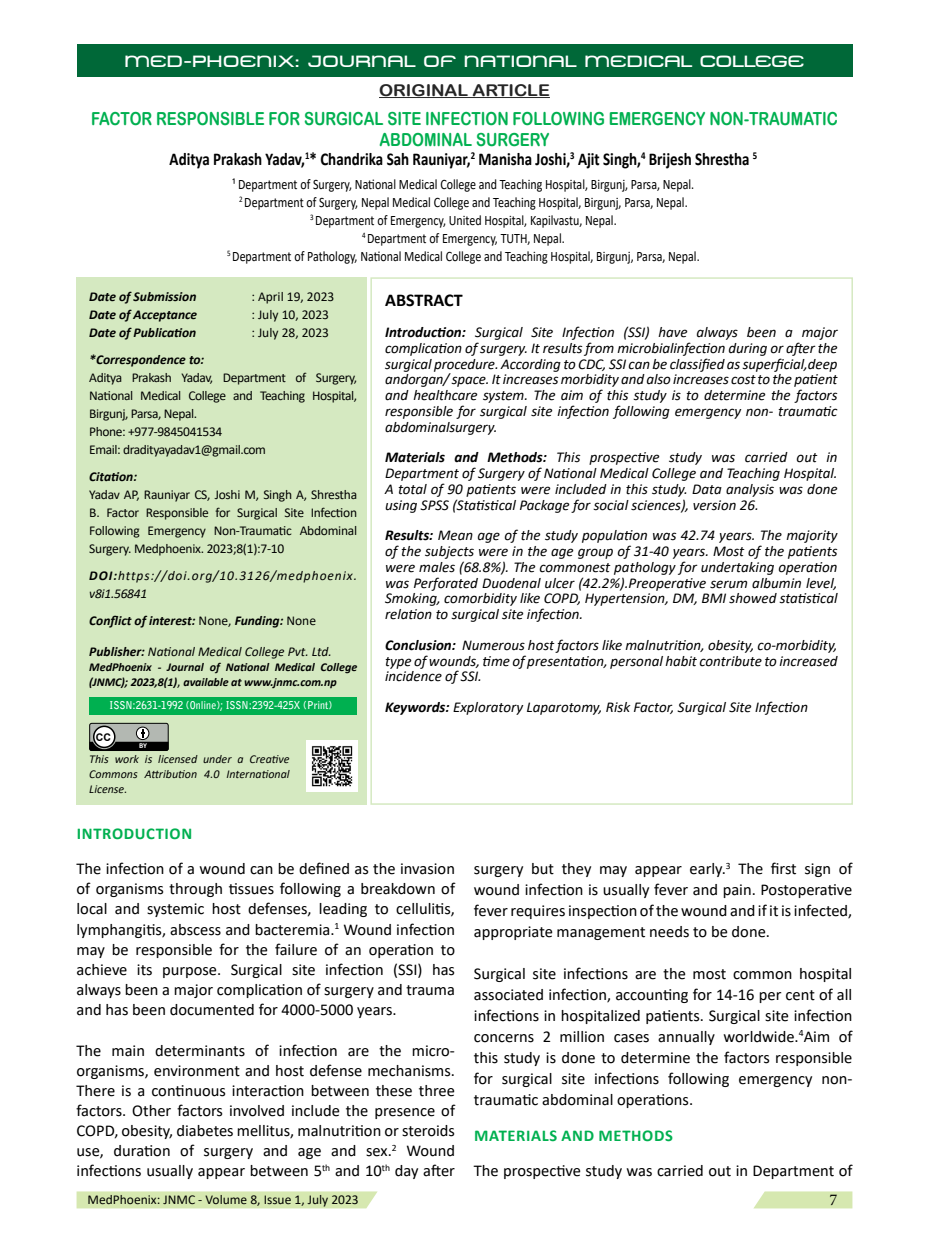
<style>
.page{position:relative;width:929px;height:1253px;background:#fff}
.page>*{position:absolute;margin:0;border:0;box-sizing:border-box;transform-origin:0 0}
.t1{font:18px/21px "Arial Rounded MT Bold";color:#00b050;text-align:center;scale:.83 1}
.t2{font:700 18px "Calibri";color:#000;scale:.83 1}
.t3{font:700 18px "Calibri";color:#000}
.t4{font:16.5px/20.1px "Calibri";color:#000;text-align:justify}
.t5{font:700 16.5px "Calibri";letter-spacing:.04em;color:#00b050}
.t6{font:16.5px "Minion Pro";color:#000}
.t7{font:16.2px "Metro DF";color:#fff;scale:1.1 1}
.t8{font:16.2px "Arial Rounded MT Bold";color:#262626;scale:1.1 1}
.t9{font:italic 15px/15.8px "Calibri";color:#000;text-align:justify}
.t10{font:14.4px/18px "Calibri";color:#000;text-align:center;scale:.83 1}
.t11{font:13.5px/18px "Calibri";letter-spacing:-.03em;color:#000}
.t12{font:italic 700 13.5px "Calibri";color:#000}
.t13{font:13.5px "Calibri";color:#000}
.t14{font:italic 13.5px/18px "Calibri";letter-spacing:.07em;color:#000}
.t15{font:italic 13.5px "Calibri";color:#000}
.t16{font:italic 700 12px/15px "Calibri";color:#000}
.t17{font:italic 12px/15px "Calibri";color:#000;text-align:justify}
.t18{font:700 10.8px "Bell Gothic Std";color:#fff;scale:.92 1}
.t19{font:700 10.5px "Arial";color:#000}
.t20{font:700 7.5px "Calibri";color:#fff}
.s1{font-weight:700}
.s2{font-weight:400;font-style:normal}
.s3{font-weight:400;font-style:normal;font-size:13.5px}
</style>
<div class="page">
<svg style="left:77px;top:1191px;width:301px;height:17px"></svg>
<svg style="left:754px;top:1191px;width:98px;height:17px"></svg>
<div style="left:77px;top:44px;width:775px;height:33px;background:#006838"></div>
<div style="left:77px;top:277px;width:290px;height:528px;background:#d5e9c1"></div>
<div style="left:370px;top:277px;width:483px;height:528px;border:2px solid #d5e9c1"></div>
<div style="left:89px;top:697px;width:268px;height:17px;background:#00b050"></div>
<div style="left:90px;top:723px;width:78px;height:27px;background:#b3b8b2;border-radius:2px"></div>
<div style="left:89px;top:723px;width:80px;height:28px;border:1px solid #000;border-radius:2px"></div>
<svg style="left:94px;top:726px;width:21px;height:21px"></svg>
<div style="left:93px;top:725px;width:23px;height:23px;border:2px solid #000;border-radius:50%"></div>
<div style="left:136px;top:727px;width:13px;height:13px;border:1px solid #000;border-radius:50%"></div>
<svg style="left:89px;top:729px;width:80px;height:22px"></svg>
<hr style="left:379px;top:97px;width:171px;height:1px;background:#262626">
<img style="left:306px;top:741px;width:51px;height:51px">
<p class="t7" style="left:125px;top:52px;width:620px">MED-PHOENIX: JOURNAL OF NATIONAL MEDICAL COLLEGE</p>
<p class="t8" style="left:379px;top:81px;width:157px">ORIGINAL ARTICLE</p>
<p class="t1" style="left:91px;top:108px;width:901px">FACTOR RESPONSIBLE FOR SURGICAL SITE INFECTION FOLLOWING EMERGENCY NON-TRAUMATIC<br>ABDOMINAL SURGERY</p>
<p class="t2" style="left:170px;top:146px;width:709px">Aditya Prakash Yadav,<sup>1</sup>* Chandrika Sah Rauniyar,<sup>2</sup> Manisha Joshi,<sup>3</sup> Ajit Singh,<sup>4</sup> Brijesh Shrestha <sup>5</sup></p>
<p class="t10" style="left:227px;top:175px;width:571px">¹ Department of Surgery, National Medical College and Teaching Hospital, Birgunj, Parsa, Nepal.<br><sup>2</sup> Department of Surgery, Nepal Medical College and Teaching Hospital, Birgunj, Parsa, Nepal.<br><sup>3</sup> Department of Emergency, United Hospital, Kapilvastu, Nepal.<br><sup>4</sup> Department of Emergency, TUTH, Nepal.<br><sup>5</sup> Department of Pathology, National Medical College and Teaching Hospital, Birgunj, Parsa, Nepal.</p>
<p class="t12" style="left:89px;top:287px;width:109px">Date of Submission</p>
<p class="t13" style="left:251px;top:287px;width:85px">: April 19, 2023</p>
<p class="t12" style="left:89px;top:305px;width:109px">Date of Acceptance</p>
<p class="t13" style="left:251px;top:305px;width:79px">: July 10, 2023</p>
<p class="t12" style="left:89px;top:323px;width:109px">Date of Publication</p>
<p class="t13" style="left:251px;top:323px;width:79px">: July 28, 2023</p>
<p class="t12" style="left:89px;top:350px;width:117px">*Correspondence to:</p>
<p class="t11" style="left:89px;top:369px;width:269px">Aditya Prakash Yadav, Department of Surgery, National Medical College and Teaching Hospital, Birgunj, Parsa, Nepal.<br>Phone: +977-9845041534<br>Email: dradityayadav1@gmail.com</p>
<p class="t12" style="left:89px;top:467px;width:49px">Citation:</p>
<p class="t11" style="left:89px;top:485px;width:269px;text-align:justify">Yadav AP, Rauniyar CS, Joshi M, Singh A, Shrestha B. Factor Responsible for Surgical Site Infection Following Emergency Non-Traumatic Abdominal Surgery. Medphoenix. 2023;8(1):7-10</p>
<p class="t14" style="left:89px;top:566px;width:269px"><span class="s1">DOI:</span>https://doi.org/10.3126/medphoenix. v8i1.56841</p>
<p class="t12" style="left:89px;top:611px;width:228px">Conflict of interest: <span class="s2">None,</span> Funding: <span class="s2">None</span></p>
<p class="t15" style="left:89px;top:642px;width:244px"><span class="s1">Publisher:</span> National Medical College Pvt. Ltd.</p>
<p class="t16" style="left:89px;top:659px;width:269px">MedPhoenix - Journal of National Medical College (JNMC); 2023,8(1)<span class="s3">,</span> available at www.jnmc.com.np</p>
<p class="t18" style="left:109px;top:699px;width:244px">ISSN:2631-1992 (Online); ISSN:2392-425X (Print)</p>
<p class="t19" style="left:96px;top:730px;width:17px">CC</p>
<p class="t20" style="left:139px;top:740px;width:9px">BY</p>
<p class="t17" style="left:89px;top:751px;width:202px">This work is licensed under a Creative Commons Attribution 4.0 International License.</p>
<p class="t3" style="left:385px;top:288px;width:79px">ABSTRACT</p>
<p class="t9" style="left:385px;top:323px;width:454px"><span class="s1">Introduction:</span> Surgical Site Infection (SSI) have always been a major complication of surgery. It results from microbialinfection during or after the surgical procedure. According to CDC, SSI can be classified as superficial,deep andorgan/ space. It increases morbidity and also increases cost to the patient and healthcare system. The aim of this study is to determine the factors responsible for surgical site infection following emergency non- traumatic abdominalsurgery.</p>
<p class="t9" style="left:385px;top:449px;width:454px"><span class="s1">Materials and Methods:</span> This prospective study was carried out in Department of Surgery of National Medical College and Teaching Hospital.<br>A total of 90 patients were included in this study. Data analysis was done using SPSS (Statistical Package for social sciences), version 26.</p>
<p class="t9" style="left:385px;top:527px;width:454px"><span class="s1">Results:</span> Mean age of the study population was 42.74 years. The majority of the subjects were in the age group of 31-40 years. Most of the patients were males (68.8%). The commonest pathology for undertaking operation was Perforated Duodenal ulcer (42.2%).Preoperative serum albumin level, Smoking, comorbidity like COPD, Hypertension, DM, BMI showed statistical relation to surgical site infection.</p>
<p class="t9" style="left:385px;top:636px;width:454px"><span class="s1">Conclusion:</span> Numerous host factors like malnutrition, obesity, co-morbidity, type of wounds, time of presentation, personal habit contribute to increased incidence of SSI.</p>
<p class="t9" style="left:385px;top:698px;width:424px"><span class="s1">Keywords:</span> Exploratory Laparotomy, Risk Factor, Surgical Site Infection</p>
<p class="t5" style="left:77px;top:822px;width:117px">INTRODUCTION</p>
<p class="t4" style="left:77px;top:858px;width:380px">The infection of a wound can be defined as the invasion of organisms through tissues following a breakdown of local and systemic host defenses, leading to cellulitis, lymphangitis, abscess and bacteremia.<sup>1</sup> Wound infection may be responsible for the failure of an operation to achieve its purpose. Surgical site infection (SSI) has always been a major complication of surgery and trauma and has been documented for 4000-5000 years.</p>
<p class="t4" style="left:77px;top:1039px;width:380px">The main determinants of infection are the micro&shy;organisms, environment and host defense mechanisms.<br>There is a continuous interaction between these three factors. Other factors involved include the presence of COPD, obesity, diabetes mellitus, malnutrition or steroids use, duration of surgery and age and sex.<sup>2</sup> Wound infections usually appear between 5<sup>th</sup> and 10<sup>th</sup> day after</p>
<p class="t4" style="left:474px;top:858px;width:380px;line-height:20.9px">surgery but they may appear early.<sup>3</sup> The first sign of wound infection is usually fever and pain. Postoperative fever requires inspection of the wound and if it is infected, appropriate management needs to be done.</p>
<p class="t4" style="left:474px;top:963px;width:380px;line-height:20.9px">Surgical site infections are the most common hospital associated infection, accounting for 14-16 per cent of all infections in hospitalized patients. Surgical site infection concerns 2 million cases annually worldwide.<sup>4</sup>Aim of this study is done to determine the factors responsible for surgical site infections following emergency non&shy;traumatic abdominal operations.</p>
<p class="t5" style="left:474px;top:1123px;width:200px">MATERIALS AND METHODS</p>
<p class="t4" style="left:474px;top:1160px;width:380px">The prospective study was carried out in Department of</p>
<p class="t13" style="left:87px;top:1189px;width:273px">MedPhoenix: JNMC - Volume 8, Issue 1, July 2023</p>
<p class="t6" style="left:829px;top:1189px;width:9px">7</p>
</div>
